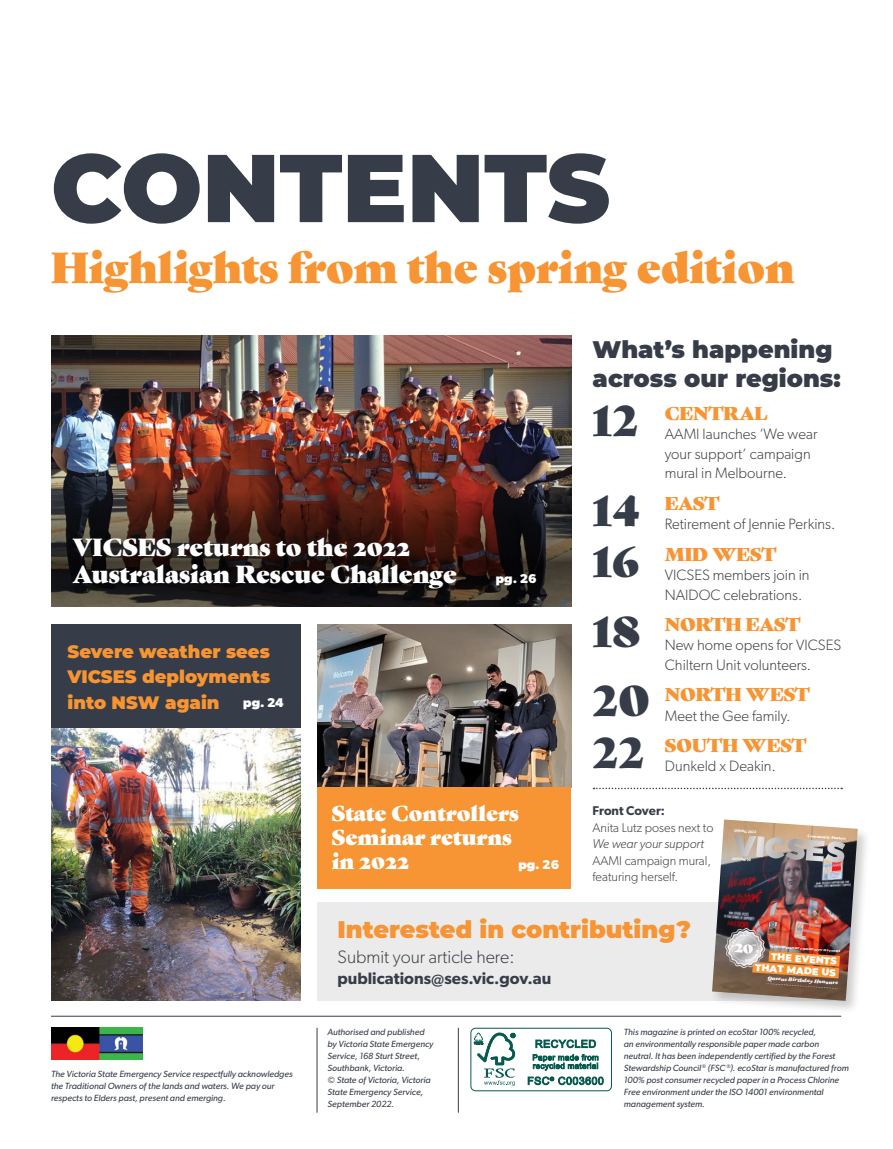
<style>
.page{position:relative;width:893px;height:1149px;background:#fff}
.page>*{position:absolute;margin:0;border:0;box-sizing:border-box;transform-origin:0 0}
.Quote_SM{font:900 96px "Montserrat";color:#373d48}
.H1_Gast_as_title_28p{font:42px "Gastromond";color:#f79433}
.H2_Mon_Type_level_2{font:42px "Gastromond";color:#373d48}
.H2_Gast_as_title_16p{font:24px/27px "Gastromond";color:#fff}
.H2_Mon_Type_level_2-2{font:900 24px/28.5px "Montserrat";color:#373d48}
.H2_Mon_Type_level_2-3{font:900 24px "Montserrat";color:#f79433}
.H2_Gast_as_title_16p-2{font:21px/24px "Gastromond";color:#fff}
.H2_Mon_Type_level_2-4{font:900 18px/25.5px "Montserrat";color:#f79433;text-align:justify}
.H2_Mon_Type_level_2-5{font:18px "Gastromond";color:#f79433}
.H1_Gast_as_title_28p-2{font:300 18px "Gibson";color:#414042}
.H1_Gast_as_title_28p-3{font:600 16.5px "Gibson";color:#373d48}
.H2_Mon_Type_level_2-6{font:300 15px/19.5px "Gibson";color:#414042}
.t1{font:300 12.75px/16.5px "Gibson";color:#414042}
.P_SM{font:700 12.75px "Gibson";color:#fff}
.t2{font:900 9.9px/11.7px "Montserrat";color:#fff;text-align:right}
.Caption_SM{font:italic 9px/12px "Gibson";color:#373d48}
.t3{font:italic 5.1px "Gastromond";color:#fff}
.t4{font:600 3.6px "Gibson";color:#fff}
.t5{font:600 3.3px "Gibson";color:#fff}
.t6{font:italic 2.85px "Gastromond";color:#fff}
.s1{font-weight:600;color:#373d48}
.s2{font-style:italic}
.s3{color:#373d48}
</style>
<div class="page">
<img style="left:317px;top:624px;width:254px;height:163px">
<div style="left:317px;top:787px;width:254px;height:101px;background:#f79433"></div>
<img style="left:51px;top:727px;width:249px;height:272px">
<img style="left:51px;top:335px;width:520px;height:133px">
<img style="left:51px;top:468px;width:520px;height:138px">
<div style="left:51px;top:624px;width:249px;height:103px;background:#373d48"></div>
<img style="left:51px;top:1027px;width:92px;height:32px">
<hr style="left:317px;top:1027px;width:1px;height:85px;background:#373d48">
<hr style="left:458px;top:1027px;width:1px;height:85px;background:#373d48">
<hr style="left:51px;top:1015px;width:790px;height:1px;background:#373d48">
<svg style="left:593px;top:787px;width:249px;height:2px"></svg>
<div style="left:317px;top:901px;width:525px;height:99px;background:#ecebec"></div>
<div style="left:710px;top:817px;width:162px;height:197px;background:#000;opacity:.2"></div>
<img style="left:712px;top:885px;width:146px;height:13px">
<img style="left:712px;top:819px;width:146px;height:66px">
<div style="left:470px;top:1027px;width:142px;height:63px;border:1px solid #075b4e;border-radius:5px"></div>
<svg style="left:474px;top:1032px;width:41px;height:53px"></svg>
<svg style="left:535px;top:1039px;width:61px;height:8px"></svg>
<svg style="left:533px;top:1054px;width:65px;height:16px"></svg>
<svg style="left:528px;top:1076px;width:76px;height:8px"></svg>
<img style="left:712px;top:898px;width:146px;height:102px">
<p class="Quote_SM" style="left:51px;top:116px;width:561px">CONTENTS</p>
<p class="H1_Gast_as_title_28p" style="left:51px;top:235px;width:745px">Highlights from the spring edition</p>
<p class="H2_Mon_Type_level_2-2" style="left:592px;top:334px;width:250px">What’s happening across our regions:</p>
<p class="H2_Mon_Type_level_2" style="left:592px;top:388px;width:48px">12</p>
<p class="H2_Mon_Type_level_2-5" style="left:665px;top:399px;width:104px">CENTRAL</p>
<p class="H2_Mon_Type_level_2-6" style="left:665px;top:424px;width:154px">AAMI launches ‘We wear your support’ campaign mural in Melbourne.</p>
<p class="H2_Gast_as_title_16p" style="left:73px;top:531px;width:386px">VICSES returns to the 2022<br>Australasian Rescue Challenge</p>
<p class="H2_Mon_Type_level_2-4" style="left:68px;top:637px;width:204px">Severe weather sees VICSES deployments into NSW again</p>
<p class="P_SM" style="left:243px;top:695px;width:42px">pg. 24</p>
<p class="P_SM" style="left:496px;top:570px;width:42px">pg. 26</p>
<p class="H2_Gast_as_title_16p-2" style="left:332px;top:799px;width:189px">State Controllers<br>Seminar returns in 2022</p>
<p class="P_SM" style="left:518px;top:857px;width:42px">pg. 26</p>
<p class="H2_Mon_Type_level_2" style="left:592px;top:478px;width:49px">14</p>
<p class="H2_Mon_Type_level_2-5" style="left:665px;top:489px;width:56px">EAST</p>
<p class="H2_Mon_Type_level_2-6" style="left:665px;top:514px;width:172px">Retirement of Jennie Perkins.</p>
<p class="H2_Mon_Type_level_2" style="left:592px;top:529px;width:48px">16</p>
<p class="H2_Mon_Type_level_2-5" style="left:665px;top:540px;width:113px">MID WEST</p>
<p class="H2_Mon_Type_level_2-6" style="left:665px;top:564px;width:146px">VICSES members join in<br>NAIDOC celebrations.</p>
<p class="H2_Mon_Type_level_2" style="left:592px;top:599px;width:50px">18</p>
<p class="H2_Mon_Type_level_2-5" style="left:665px;top:610px;width:137px">NORTH EAST</p>
<p class="H2_Mon_Type_level_2-6" style="left:665px;top:635px;width:178px">New home opens for VICSES<br>Chiltern Unit volunteers.</p>
<p class="H2_Mon_Type_level_2" style="left:592px;top:668px;width:59px">20</p>
<p class="H2_Mon_Type_level_2-5" style="left:665px;top:680px;width:147px">NORTH WEST</p>
<p class="H2_Mon_Type_level_2-6" style="left:665px;top:705px;width:127px">Meet the Gee family.</p>
<p class="H2_Mon_Type_level_2" style="left:592px;top:720px;width:54px">22</p>
<p class="H2_Mon_Type_level_2-5" style="left:665px;top:731px;width:143px">SOUTH WEST</p>
<p class="H2_Mon_Type_level_2-6" style="left:665px;top:756px;width:113px">Dunkeld x Deakin.</p>
<p class="t1" style="left:592px;top:802px;width:123px"><span class="s1">Front Cover:<br></span>Anita Lutz poses next to<br><span class="s2">We wear your support<br></span>AAMI campaign mural, featuring herself.</p>
<p class="t4" style="left:734px;top:828px;width:24px;rotate:4deg">SPRING 2022</p>
<p class="t5" style="left:732px;top:856px;width:20px;rotate:4deg">EDITION 20</p>
<p class="Caption_SM" style="left:51px;top:1067px;width:243px">The Victoria State Emergency Service respectfully acknowledges the Traditional Owners of the lands and waters. We pay our respects to Elders past, present and emerging.</p>
<p class="H2_Mon_Type_level_2-3" style="left:337px;top:910px;width:355px">Interested in contributing?</p>
<p class="H1_Gast_as_title_28p-2" style="left:337px;top:945px;width:179px">Submit your arti<span class="s3">cle here:</span></p>
<p class="H1_Gast_as_title_28p-3" style="left:337px;top:967px;width:215px">publications@ses.vic.gov.au</p>
<p class="t3" style="left:767px;top:973px;width:72px;rotate:4deg">Queens Birthday Honours</p>
<p class="t6" style="left:770px;top:943px;width:72px;rotate:4deg">20TH EDITION OF COMMUNITY MATTERS</p>
<p class="t2" style="left:756px;top:948px;width:82px;rotate:4deg">THE EVENTS<br>THAT MADE US</p>
<p class="Caption_SM" style="left:328px;top:1025px;width:107px">Authorised and published by Victoria State Emergency<br>Service, 168 Sturt Street,<br>Southbank, Victoria.<br>© State of Victoria, Victoria<br>State Emergency Service,<br>September 2022.</p>
<p class="Caption_SM" style="left:624px;top:1025px;width:226px">This magazine is printed on ecoStar 100% recycled,<br>an environmentally responsible paper made carbon neutral. It has been independently certified by the Forest Stewardship Council<sup>®</sup> (FSC <sup>®</sup>). ecoStar is manufactured from 100% post consumer recycled paper in a Process Chlorine Free environment under the ISO 14001 environmental management system.</p>
</div>
